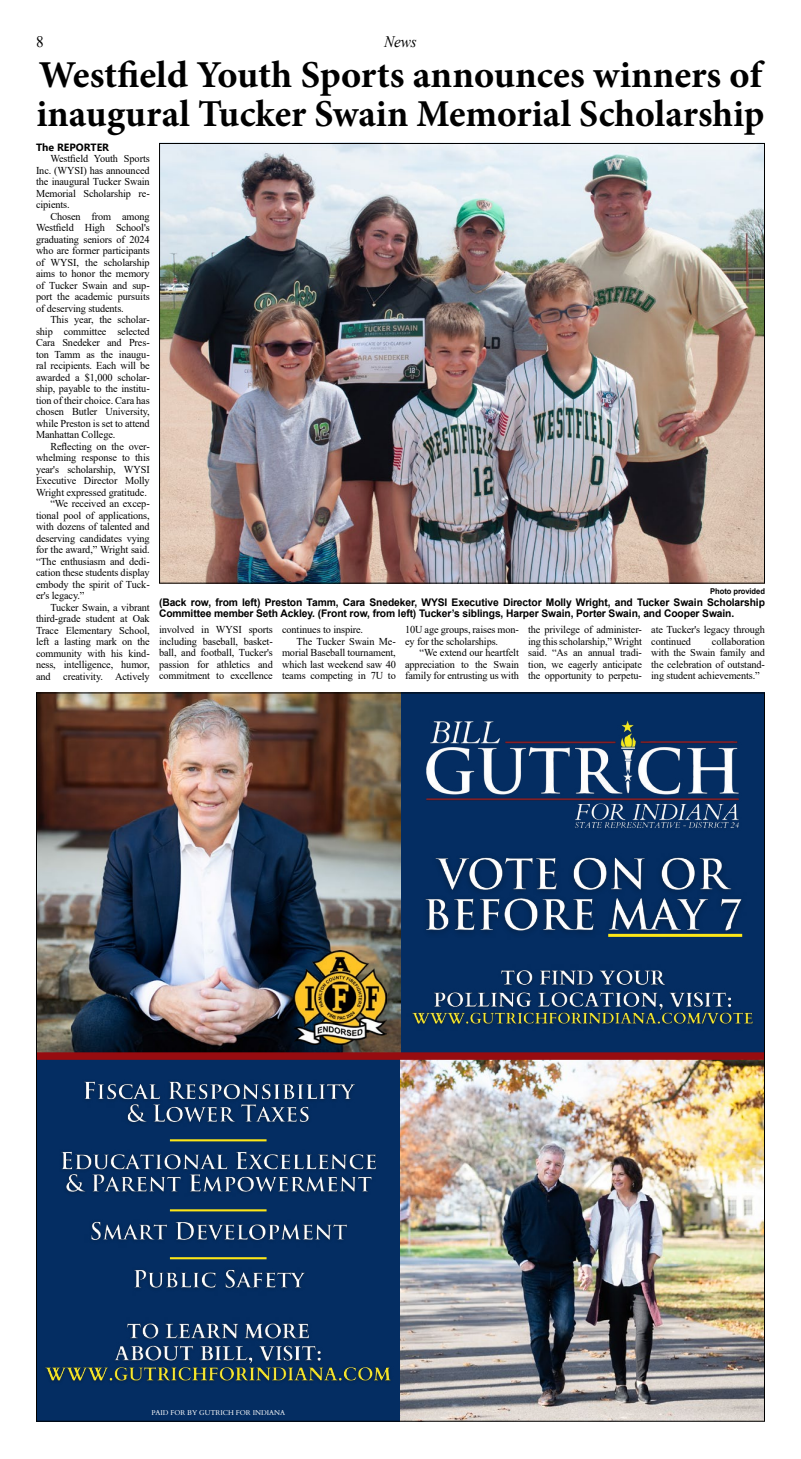
<style>
.page{position:relative;width:801px;height:1459px;background:#fff}
.page>*{position:absolute;margin:0;border:0;box-sizing:border-box;transform-origin:0 0}
.t1{font:700 38px/39px "Minion Pro";letter-spacing:-.015em;color:#000}
.t2{font:italic 16px "Times New Roman";color:#000;scale:.95 1}
.t3{font:16px "Times New Roman";color:#000;scale:.95 1}
.t4{font:10.5px/11.5px "Times New Roman";letter-spacing:-.01em;color:#000;text-align:justify}
.t5{font:700 10.5px/11.5px "Arial";letter-spacing:-.01em;color:#000}
.t6{font:700 10.5px "Segoe UI";color:#000}
.t7{font:700 8px "Arial";letter-spacing:-.01em;color:#000;scale:.95 1}
.t8{font:7px "Cardo";color:#fff}
</style>
<div class="page">
<div style="left:36px;top:692px;width:729px;height:729px;background:#042d62"></div>
<img style="left:38px;top:694px;width:363px;height:358px">
<img style="left:400px;top:1059px;width:363px;height:360px">
<div style="left:36px;top:1052px;width:729px;height:7px;background:#970c10"></div>
<img style="left:425px;top:857px;width:318px;height:80px">
<hr style="left:608px;top:933px;width:134px;height:3px;background:#fde717">
<img style="left:426px;top:720px;width:313px;height:108px">
<hr style="left:170px;top:1139px;width:97px;height:2px;background:#fde717">
<img style="left:84px;top:1081px;width:271px;height:42px">
<img style="left:61px;top:1151px;width:315px;height:42px">
<img style="left:91px;top:1221px;width:256px;height:19px">
<img style="left:134px;top:1269px;width:171px;height:20px">
<hr style="left:170px;top:1257px;width:97px;height:2px;background:#fde717">
<hr style="left:170px;top:1209px;width:97px;height:2px;background:#fde717">
<img style="left:45px;top:1323px;width:346px;height:59px">
<img style="left:412px;top:970px;width:341px;height:54px">
<img style="left:293px;top:950px;width:93px;height:94px">
<img style="left:161px;top:145px;width:602px;height:436px">
<p class="t3" style="left:36px;top:30px;width:9px">8</p>
<p class="t2" style="left:384px;top:31px;width:36px">News</p>
<p class="t1" style="left:36px;top:55px;width:730px">Westfield Youth Sports announces winners of inaugural Tucker Swain Memorial Scholarship</p>
<p class="t6" style="left:36px;top:137px;width:75px">The REPORTER</p>
<p class="t4" style="left:50px;top:152px;width:101px">Westfield Youth Sports</p>
<p class="t4" style="left:36px;top:164px;width:115px">Inc. (WYSI) has announced</p>
<p class="t4" style="left:36px;top:175px;width:115px">the inaugural Tucker Swain</p>
<p class="t4" style="left:36px;top:187px;width:115px">Memorial Scholarship re-</p>
<p class="t4" style="left:36px;top:198px;width:35px">cipients.</p>
<p class="t4" style="left:50px;top:210px;width:101px">Chosen from among</p>
<p class="t4" style="left:36px;top:221px;width:115px">Westfield High School's</p>
<p class="t4" style="left:36px;top:233px;width:115px">graduating seniors of 2024</p>
<p class="t4" style="left:36px;top:244px;width:115px">who are former participants</p>
<p class="t4" style="left:36px;top:256px;width:115px">of WYSI, the scholarship</p>
<p class="t4" style="left:36px;top:267px;width:115px">aims to honor the memory</p>
<p class="t4" style="left:36px;top:279px;width:115px">of Tucker Swain and sup-</p>
<p class="t4" style="left:36px;top:290px;width:115px">port the academic pursuits</p>
<p class="t4" style="left:36px;top:302px;width:89px">of deserving students.</p>
<p class="t4" style="left:50px;top:313px;width:101px">This year, the scholar-</p>
<p class="t4" style="left:36px;top:325px;width:115px">ship committee selected</p>
<p class="t4" style="left:36px;top:336px;width:115px">Cara Snedeker and Pres-</p>
<p class="t4" style="left:36px;top:348px;width:115px">ton Tamm as the inaugu-</p>
<p class="t4" style="left:36px;top:359px;width:115px">ral recipients. Each will be</p>
<p class="t4" style="left:36px;top:371px;width:115px">awarded a $1,000 scholar-</p>
<p class="t4" style="left:36px;top:382px;width:115px">ship, payable to the institu-</p>
<p class="t4" style="left:36px;top:394px;width:115px">tion of their choice. Cara has</p>
<p class="t4" style="left:36px;top:405px;width:115px">chosen Butler University,</p>
<p class="t4" style="left:36px;top:417px;width:115px">while Preston is set to attend</p>
<p class="t4" style="left:36px;top:428px;width:81px">Manhattan College.</p>
<p class="t4" style="left:50px;top:440px;width:101px">Reflecting on the over-</p>
<p class="t4" style="left:36px;top:451px;width:115px">whelming response to this</p>
<p class="t4" style="left:36px;top:463px;width:115px">year's scholarship, WYSI</p>
<p class="t4" style="left:36px;top:474px;width:115px">Executive Director Molly</p>
<p class="t4" style="left:36px;top:486px;width:112px">Wright expressed gratitude.</p>
<p class="t4" style="left:50px;top:497px;width:101px">“We received an excep-</p>
<p class="t4" style="left:36px;top:509px;width:115px">tional pool of applications,</p>
<p class="t4" style="left:36px;top:520px;width:115px">with dozens of talented and</p>
<p class="t4" style="left:36px;top:532px;width:115px">deserving candidates vying</p>
<p class="t4" style="left:36px;top:543px;width:115px">for the award,” Wright said.</p>
<p class="t4" style="left:36px;top:555px;width:115px">“The enthusiasm and dedi-</p>
<p class="t4" style="left:36px;top:566px;width:115px">cation these students display</p>
<p class="t4" style="left:36px;top:578px;width:115px">embody the spirit of Tuck-</p>
<p class="t4" style="left:36px;top:589px;width:50px">er's legacy.”</p>
<p class="t4" style="left:50px;top:601px;width:101px">Tucker Swain, a vibrant</p>
<p class="t4" style="left:36px;top:612px;width:115px">third-grade student at Oak</p>
<p class="t4" style="left:36px;top:624px;width:115px">Trace Elementary School,</p>
<p class="t4" style="left:36px;top:635px;width:115px">left a lasting mark on the</p>
<p class="t4" style="left:36px;top:647px;width:115px">community with his kind-</p>
<p class="t4" style="left:36px;top:658px;width:115px">ness, intelligence, humor,</p>
<p class="t4" style="left:36px;top:670px;width:115px">and creativity. Actively</p>
<p class="t7" style="left:710px;top:585px;width:59px">Photo provided</p>
<p class="t5" style="left:159px;top:596px;width:607px">(Back row, from left) Preston Tamm, Cara Snedeker, WYSI Executive Director Molly Wright, and Tucker Swain Scholarship<br>Committee member Seth Ackley. (Front row, from left) Tucker’s siblings, Harper Swain, Porter Swain, and Cooper Swain.</p>
<p class="t4" style="left:528px;top:623px;width:115px">the privilege of administer&shy;ing this scholarship,” Wright said. “As an annual tradi&shy;tion, we eagerly anticipate the opportunity to perpetu-</p>
<p class="t4" style="left:651px;top:623px;width:115px">ate Tucker's legacy through continued</p>
<p class="t4" style="left:159px;top:623px;width:115px">involved in WYSI sports including baseball, basket&shy;ball, and football, Tucker's passion for athletics and commitment to excellence</p>
<p class="t4" style="left:282px;top:623px;width:83px">continues to inspire.</p>
<p class="t4" style="left:405px;top:623px;width:115px">10U age groups, raises mon-</p>
<p class="t4" style="left:405px;top:635px;width:95px">ey for the scholarships.</p>
<p class="t4" style="left:420px;top:646px;width:101px">“We extend our heartfelt</p>
<p class="t4" style="left:405px;top:658px;width:115px">appreciation to the Swain</p>
<p class="t4" style="left:405px;top:669px;width:115px">family for entrusting us with</p>
<p class="t4" style="left:296px;top:635px;width:101px">The Tucker Swain Me-</p>
<p class="t4" style="left:282px;top:646px;width:115px">morial Baseball tournament,</p>
<p class="t4" style="left:282px;top:658px;width:115px">which last weekend saw 40</p>
<p class="t4" style="left:282px;top:669px;width:115px">teams competing in 7U to</p>
<p class="t4" style="left:651px;top:635px;width:115px;text-indent:61px">collaboration with the Swain family and the celebration of outstand&shy;ing student achievements.”</p>
<p class="t8" style="left:151px;top:1406px;width:135px">PAID FOR BY GUTRICH FOR INDIANA</p>
</div>
